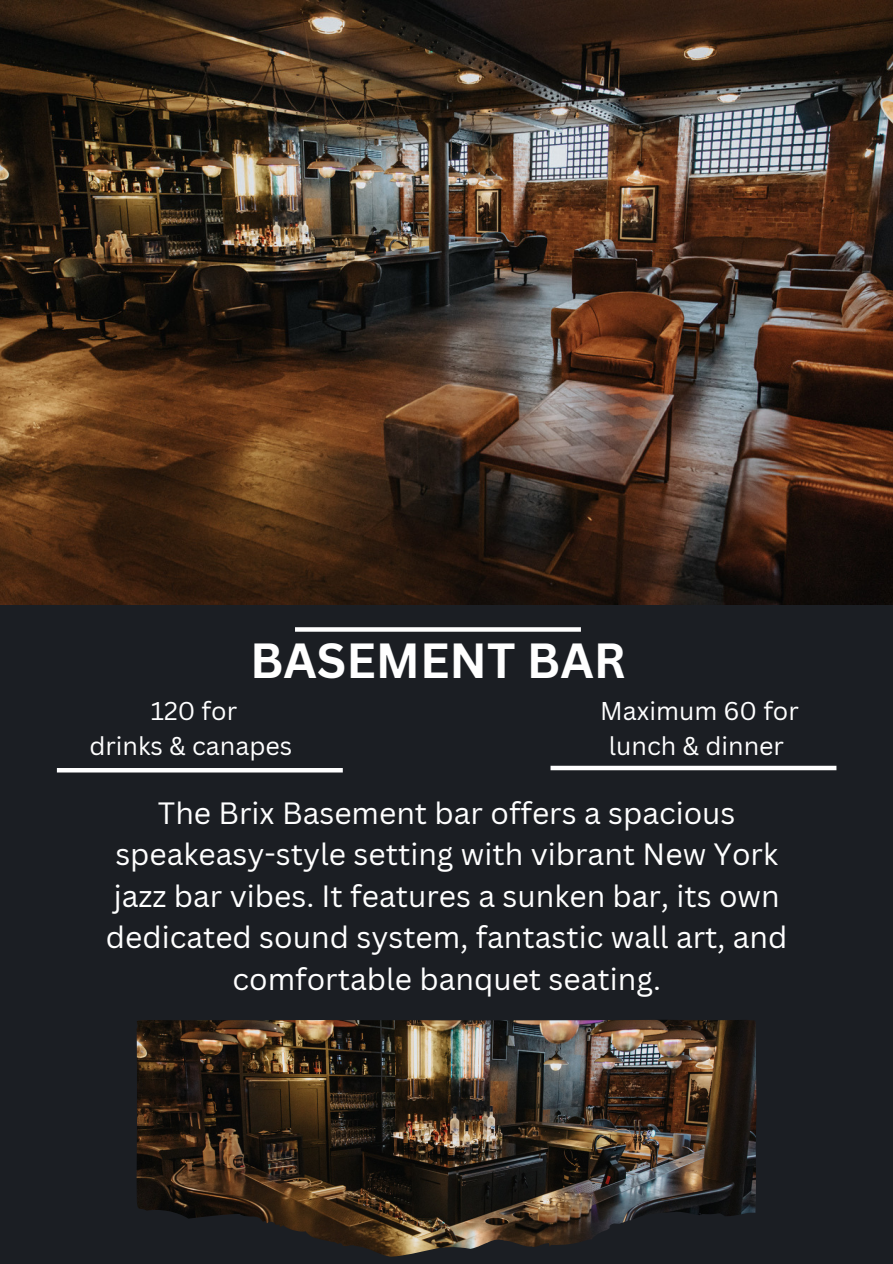
<style>
.page{position:relative;width:893px;height:1264px;background:#fff}
.page>*{position:absolute;margin:0;border:0;box-sizing:border-box;transform-origin:0 0}
.t1{font:700 48px "Canva Sans";color:#fff}
.t2{font:30px/41.7px "Canva Sans";color:#fff;text-align:center}
.t3{font:25.05px "Canva Sans";color:#fff}
</style>
<div class="page">
<div style="left:0;top:0;width:892px;height:1263px;background:#1b1e23"></div>
<svg style="left:295px;top:627px;width:286px;height:4px"></svg>
<img style="left:0;top:0;width:892px;height:604px">
<hr style="left:57px;top:768px;width:286px;height:4px;background:#fff">
<div style="left:550px;top:765px;width:286px;height:5px;background:#fff"></div>
<img style="left:137px;top:1020px;width:619px;height:236px">
<h1 class="t1" style="left:250px;top:626px;width:377px">BASEMENT BAR</h1>
<p class="t3" style="left:151px;top:693px;width:88px">120 for</p>
<p class="t3" style="left:89px;top:728px;width:204px">drinks &amp; canapes</p>
<p class="t3" style="left:600px;top:693px;width:200px">Maximum 60 for</p>
<h2 class="t3" style="left:608px;top:728px;width:177px">lunch &amp; dinner</h2>
<p class="t2" style="left:106px;top:791px;width:683px">The Brix Basement bar offers a spacious speakeasy-style setting with vibrant New York jazz bar vibes. It features a sunken bar, its own dedicated sound system, fantastic wall art, and comfortable banquet seating.</p>
</div>
